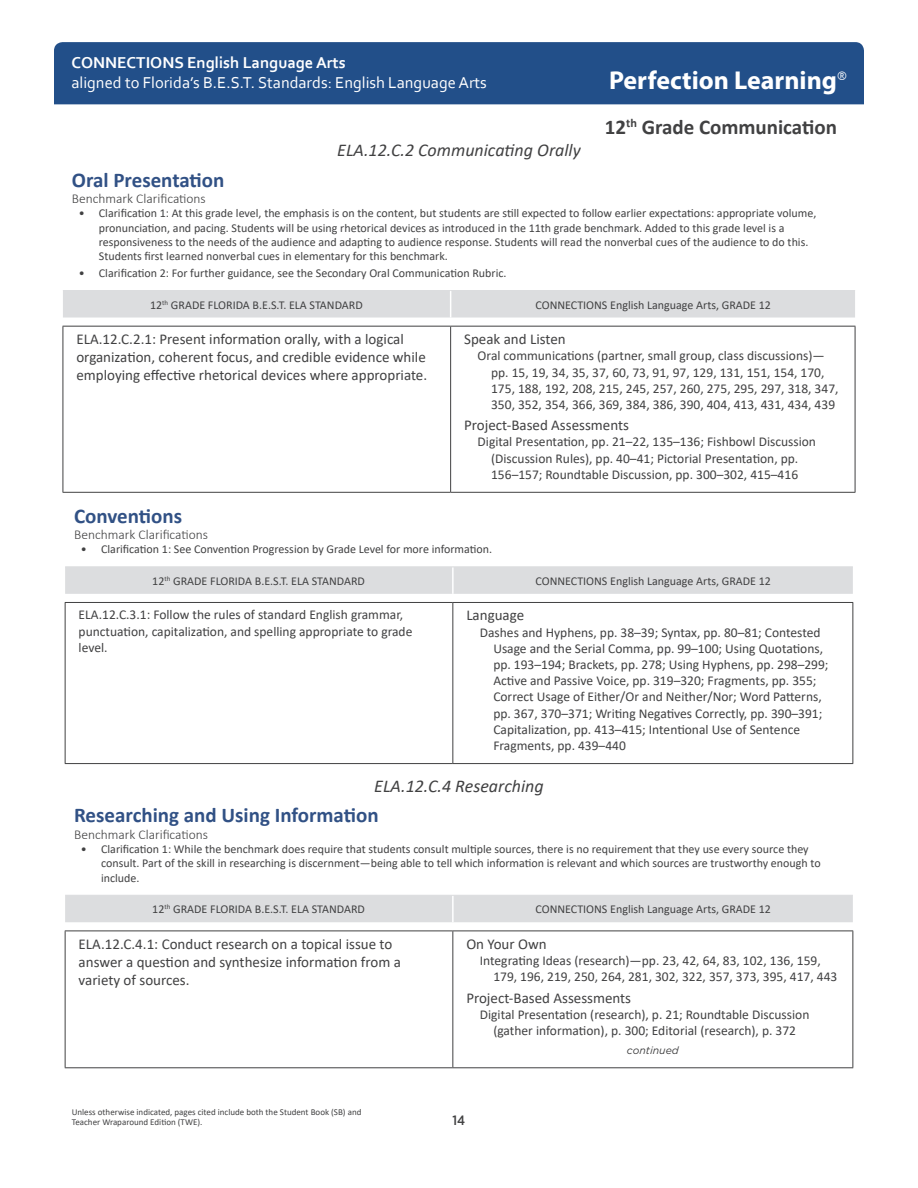
<style>
.page{position:relative;width:918px;height:1188px;background:#fff}
.page>*{position:absolute;margin:0;border:0;box-sizing:border-box;transform-origin:0 0}
.t1{font:700 25.95px "Myriad Pro";color:#fff}
.Perfection_Subsectio{font:700 21px "Calibri";color:#315185}
.t2{font:700 21px "Calibri";color:#414142}
.Perfection_Section_H{font:italic 18px "Calibri";color:#414142}
.t3{font:16.5px "Corbel";color:#fff}
.t4{font:700 16.5px "Corbel";color:#fff}
.FL_BEST_Standard{font:15px/18px "Calibri";color:#414142}
.L_BEST_Citations_Hea{font:15px "Calibri";color:#414142}
.FL_BEST_Citations_1s{font:13.5px/16.2px "Calibri";color:#414142}
.FL_BEST_Citations{font:13.5px/16.2px "Calibri";color:#414142}
.BenchClar_head{font:300 13.5px "Calibri";color:#414142}
.t5{font:500 13.5px "Gotham Narrow";color:#414142}
.Calibri_Table_header{font:12px/14.4px "Calibri";color:#414142}
.CONTINUED{font:italic 10.5px "Gotham";color:#414142}
.t6{font:9px/10.8px "Calibri";color:#414142}
</style>
<div class="page">
<div style="left:54px;top:42px;width:810px;height:62px;background:#224f89"></div>
<div style="left:63px;top:291px;width:792px;height:27px;background:#dcdddf"></div>
<hr style="left:63px;top:327px;width:1px;height:165px;background:#414142">
<hr style="left:450px;top:327px;width:1px;height:165px;background:#414142">
<hr style="left:855px;top:327px;width:1px;height:165px;background:#414142">
<hr style="left:63px;top:492px;width:388px;height:1px;background:#414142">
<hr style="left:451px;top:492px;width:404px;height:1px;background:#414142">
<hr style="left:63px;top:326px;width:388px;height:1px;background:#414142">
<hr style="left:451px;top:326px;width:404px;height:1px;background:#414142">
<hr style="left:63px;top:290px;width:388px;height:1px;background:#dcdddf">
<hr style="left:451px;top:290px;width:404px;height:1px;background:#dcdddf">
<div style="left:65px;top:567px;width:788px;height:27px;background:#dcdddf"></div>
<hr style="left:452px;top:567px;width:2px;height:27px;background:#fff">
<hr style="left:65px;top:603px;width:1px;height:160px;background:#414142">
<hr style="left:452px;top:603px;width:1px;height:160px;background:#414142">
<hr style="left:852px;top:603px;width:1px;height:160px;background:#414142">
<hr style="left:65px;top:566px;width:388px;height:1px;background:#dcdddf">
<hr style="left:453px;top:566px;width:400px;height:1px;background:#dcdddf">
<hr style="left:65px;top:763px;width:388px;height:1px;background:#414142">
<hr style="left:453px;top:763px;width:400px;height:1px;background:#414142">
<hr style="left:65px;top:602px;width:388px;height:1px;background:#414142">
<hr style="left:453px;top:602px;width:400px;height:1px;background:#414142">
<div style="left:65px;top:896px;width:788px;height:26px;background:#dcdddf"></div>
<hr style="left:452px;top:896px;width:2px;height:26px;background:#fff">
<hr style="left:65px;top:895px;width:388px;height:1px;background:#dcdddf">
<hr style="left:453px;top:895px;width:400px;height:1px;background:#dcdddf">
<hr style="left:452px;top:931px;width:1px;height:136px;background:#414142">
<hr style="left:65px;top:931px;width:388px;height:1px;background:#414142">
<hr style="left:453px;top:931px;width:400px;height:1px;background:#414142">
<hr style="left:65px;top:931px;width:1px;height:136px;background:#414142">
<hr style="left:852px;top:931px;width:1px;height:136px;background:#414142">
<hr style="left:65px;top:1067px;width:388px;height:1px;background:#414142">
<hr style="left:453px;top:1067px;width:400px;height:1px;background:#414142">
<h3 class="t4" style="left:71px;top:52px;width:276px">CONNECTIONS English Language Arts</h3>
<h3 class="t3" style="left:71px;top:72px;width:417px">aligned to Florida’s B.E.S.T. Standards: English Language Arts</h3>
<h3 class="Perfection_Section_H" style="left:337px;top:138px;width:245px">ELA.12.C.2 Communicating Orally</h3>
<h1 class="t1" style="left:609px;top:63px;width:239px">Perfection Learning<sup>®</sup></h1>
<h2 class="t2" style="left:605px;top:113px;width:234px">12<sup>th</sup> Grade Communication</h2>
<p class="Perfection_Subsectio" style="left:72px;top:165px;width:154px">Oral Presentation</p>
<p class="BenchClar_head" style="left:72px;top:190px;width:135px">Benchmark Clarifications</p>
<p class="Calibri_Table_header" style="left:99px;top:206px;width:719px;text-indent:-20px">• Clarification 1: At this grade level, the emphasis is on the content, but students are still expected to follow earlier expectations: appropriate volume, pronunciation, and pacing. Students will be using rhetorical devices as introduced in the 11th grade benchmark. Added to this grade level is a responsiveness to the needs of the audience and adapting to audience response. Students will read the nonverbal cues of the audience to do this.<br>Students first learned nonverbal cues in elementary for this benchmark.</p>
<p class="Calibri_Table_header" style="left:79px;top:266px;width:429px">• Clarification 2: For further guidance, see the Secondary Oral Communication Rubric.</p>
<p class="Calibri_Table_header" style="left:150px;top:297px;width:214px">12<sup>th</sup> GRADE FLORIDA B.E.S.T. ELA STANDARD</p>
<p class="Calibri_Table_header" style="left:536px;top:297px;width:237px">CONNECTIONS English Language Arts, GRADE 12</p>
<p class="FL_BEST_Standard" style="left:76px;top:330px;width:352px">ELA.12.C.2.1: Present information orally, with a logical organization, coherent focus, and credible evidence while employing effective rhetorical devices where appropriate.</p>
<p class="L_BEST_Citations_Hea" style="left:464px;top:329px;width:103px">Speak and Listen</p>
<p class="FL_BEST_Citations_1s" style="left:491px;top:347px;width:349px;text-indent:-14px">Oral communications (partner, small group, class discussions)— pp. 15, 19, 34, 35, 37, 60, 73, 91, 97, 129, 131, 151, 154, 170, 175, 188, 192, 208, 215, 245, 257, 260, 275, 295, 297, 318, 347, 350, 352, 354, 366, 369, 384, 386, 390, 404, 413, 431, 434, 439</p>
<p class="L_BEST_Citations_Hea" style="left:464px;top:415px;width:166px">Project-Based Assessments</p>
<p class="FL_BEST_Citations_1s" style="left:478px;top:433px;width:340px;text-align:center">Digital Presentation, pp. 21–22, 135–136; Fishbowl Discussion (Discussion Rules), pp. 40–41; Pictorial Presentation, pp.<br>156–157; Roundtable Discussion, pp. 300–302, 415–416</p>
<p class="Perfection_Subsectio" style="left:74px;top:501px;width:110px">Conventions</p>
<p class="BenchClar_head" style="left:74px;top:526px;width:135px">Benchmark Clarifications</p>
<p class="Calibri_Table_header" style="left:81px;top:542px;width:413px">• Clarification 1: See Convention Progression by Grade Level for more information.</p>
<p class="Calibri_Table_header" style="left:152px;top:574px;width:214px">12<sup>th</sup> GRADE FLORIDA B.E.S.T. ELA STANDARD</p>
<p class="Calibri_Table_header" style="left:536px;top:574px;width:237px">CONNECTIONS English Language Arts, GRADE 12</p>
<p class="FL_BEST_Citations" style="left:79px;top:606px;width:335px">ELA.12.C.3.1: Follow the rules of standard English grammar, punctuation, capitalization, and spelling appropriate to grade level.</p>
<p class="L_BEST_Citations_Hea" style="left:466px;top:605px;width:59px">Language</p>
<p class="FL_BEST_Citations_1s" style="left:493px;top:624px;width:337px;text-indent:-14px">Dashes and Hyphens, pp. 38–39; Syntax, pp. 80–81; Contested Usage and the Serial Comma, pp. 99–100; Using Quotations, pp. 193–194; Brackets, pp. 278; Using Hyphens, pp. 298–299; Active and Passive Voice, pp. 319–320; Fragments, pp. 355; Correct Usage of Either/Or and Neither/Nor; Word Patterns, pp. 367, 370–371; Writing Negatives Correctly, pp. 390–391; Capitalization, pp. 413–415; Intentional Use of Sentence Fragments, pp. 439–440</p>
<p class="Perfection_Section_H" style="left:374px;top:774px;width:171px">ELA.12.C.4 Researching</p>
<p class="Perfection_Subsectio" style="left:74px;top:801px;width:306px">Researching and Using Information</p>
<p class="BenchClar_head" style="left:74px;top:826px;width:135px">Benchmark Clarifications</p>
<p class="Calibri_Table_header" style="left:101px;top:841px;width:721px;text-indent:-20px">• Clarification 1: While the benchmark does require that students consult multiple sources, there is no requirement that they use every source they consult. Part of the skill in researching is discernment—being able to tell which information is relevant and which sources are trustworthy enough to include.</p>
<p class="Calibri_Table_header" style="left:152px;top:902px;width:214px">12<sup>th</sup> GRADE FLORIDA B.E.S.T. ELA STANDARD</p>
<p class="Calibri_Table_header" style="left:536px;top:902px;width:237px">CONNECTIONS English Language Arts, GRADE 12</p>
<p class="FL_BEST_Standard" style="left:79px;top:935px;width:324px">ELA.12.C.4.1: Conduct research on a topical issue to answer a question and synthesize information from a variety of sources.</p>
<p class="L_BEST_Citations_Hea" style="left:466px;top:934px;width:82px">On Your Own</p>
<p class="FL_BEST_Citations_1s" style="left:493px;top:952px;width:346px;text-indent:-14px">Integrating Ideas (research)—pp. 23, 42, 64, 83, 102, 136, 159,<br>179, 196, 219, 250, 264, 281, 302, 322, 357, 373, 395, 417, 443</p>
<p class="L_BEST_Citations_Hea" style="left:466px;top:987px;width:166px">Project-Based Assessments</p>
<p class="FL_BEST_Citations_1s" style="left:480px;top:1006px;width:331px;text-align:center">Digital Presentation (research), p. 21; Roundtable Discussion (gather information), p. 300; Editorial (research), p. 372</p>
<p class="CONTINUED" style="left:627px;top:1044px;width:53px">continued</p>
<p class="t6" style="left:72px;top:1106px;width:291px">Unless otherwise indicated, pages cited include both the Student Book (SB) and<br>Teacher Wraparound Edition (TWE).</p>
<p class="t5" style="left:452px;top:1112px;width:14px">14</p>
</div>
